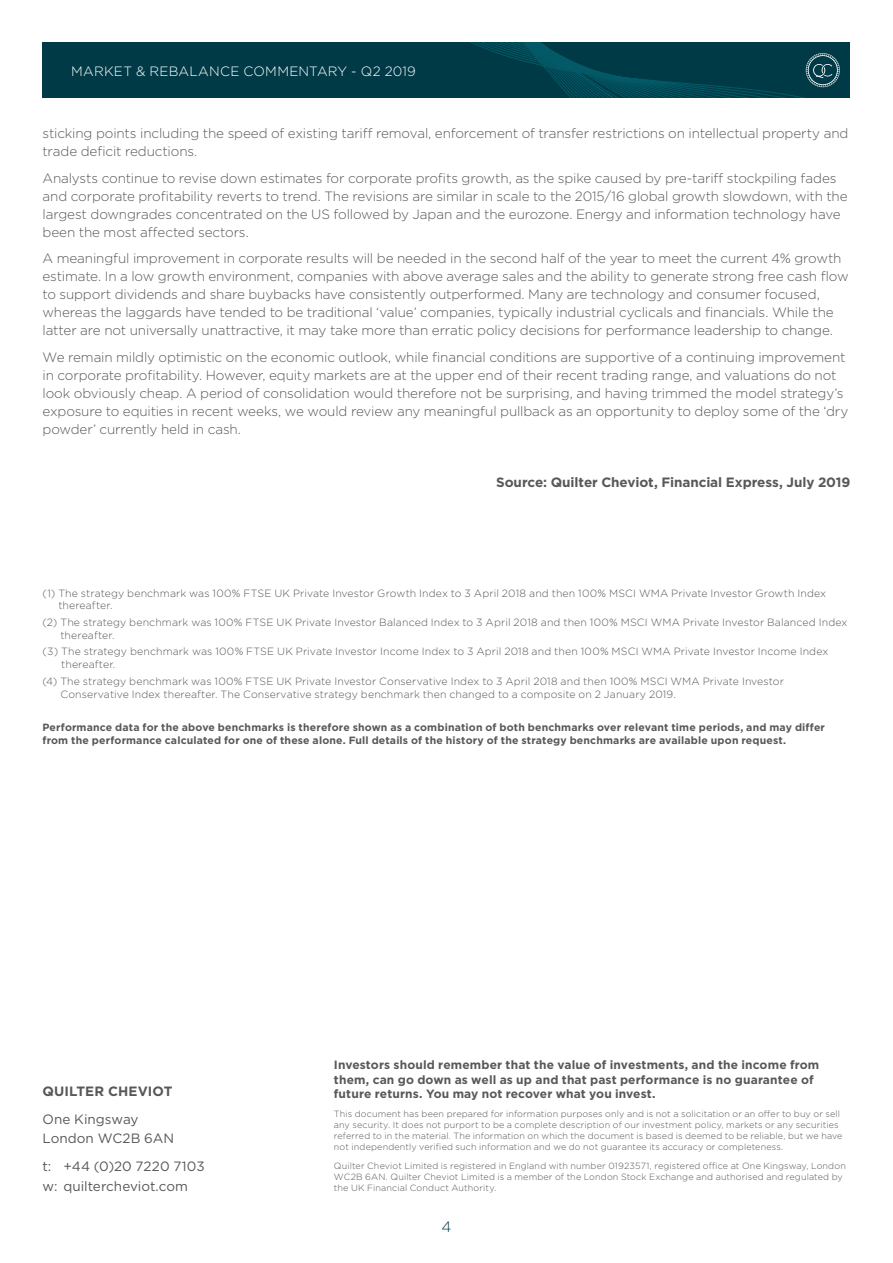
<style>
.page{position:relative;width:893px;height:1263px;background:#fff}
.page>*{position:absolute;margin:0;border:0;box-sizing:border-box;transform-origin:0 0}
.t1{font:300 15px "Gotham";color:#003a47}
.t2{font:300 13.5px/18px "Gotham";letter-spacing:-.01em;color:#57585a}
.t3{font:13.5px/19.5px "Gotham";color:#57585a}
.t4{font:700 13.5px "Gotham";letter-spacing:-.005em;color:#57585a}
.t5{font:300 13.5px "Gotham";letter-spacing:.015em;color:#fff}
.t6{font:700 12px/14.4px "Gotham";letter-spacing:.01em;color:#57585a}
.t7{font:300 10.5px/12.6px "Gotham";letter-spacing:.01em;color:#57585a}
.t8{font:700 10.5px/12.6px "Gotham";letter-spacing:.015em;color:#57585a}
.t9{font:300 9px/10.8px "Gotham";letter-spacing:.015em;color:#57585a}
</style>
<div class="page">
<svg style="left:43px;top:43px;width:807px;height:55px;background:#013d4a"></svg>
<p class="t5" style="left:71px;top:63px;width:346px">MARKET &amp; REBALANCE COMMENTARY - Q2 2019</p>
<p class="t2" style="left:43px;top:124px;width:807px">sticking points including the speed of existing tariff removal, enforcement of transfer restrictions on intellectual property and trade deficit reductions.</p>
<p class="t2" style="left:43px;top:169px;width:807px">Analysts continue to revise down estimates for corporate profits growth, as the spike caused by pre-tariff stockpiling fades and corporate profitability reverts to trend. The revisions are similar in scale to the 2015/16 global growth slowdown, with the largest downgrades concentrated on the US followed by Japan and the eurozone. Energy and information technology have been the most affected sectors.</p>
<p class="t2" style="left:43px;top:249px;width:808px">A meaningful improvement in corporate results will be needed in the second half of the year to meet the current 4% growth estimate. In a low growth environment, companies with above average sales and the ability to generate strong free cash flow to support dividends and share buybacks have consistently outperformed. Many are technology and consumer focused, whereas the laggards have tended to be traditional ‘value’ companies, typically industrial cyclicals and financials. While the latter are not universally unattractive, it may take more than erratic policy decisions for performance leadership to change.</p>
<p class="t2" style="left:43px;top:348px;width:807px">We remain mildly optimistic on the economic outlook, while financial conditions are supportive of a continuing improvement in corporate profitability. However, equity markets are at the upper end of their recent trading range, and valuations do not look obviously cheap. A period of consolidation would therefore not be surprising, and having trimmed the model strategy’s exposure to equities in recent weeks, we would review any meaningful pullback as an opportunity to deploy some of the ‘dry powder’ currently held in cash.</p>
<p class="t4" style="left:496px;top:473px;width:356px">Source: Quilter Cheviot, Financial Express, July 2019</p>
<p class="t7" style="left:58px;top:586px;width:769px;text-indent:-16px">(1) The strategy benchmark was 100% FTSE UK Private Investor Growth Index to 3 April 2018 and then 100% MSCI WMA Private Investor Growth Index thereafter.</p>
<p class="t7" style="left:60px;top:616px;width:789px;text-indent:-18px">(2) The strategy benchmark was 100% FTSE UK Private Investor Balanced Index to 3 April 2018 and then 100% MSCI WMA Private Investor Balanced Index thereafter.</p>
<p class="t7" style="left:61px;top:645px;width:769px;text-indent:-19px">(3) The strategy benchmark was 100% FTSE UK Private Investor Income Index to 3 April 2018 and then 100% MSCI WMA Private Investor Income Index thereafter.</p>
<p class="t7" style="left:60px;top:675px;width:725px;text-indent:-18px">(4) The strategy benchmark was 100% FTSE UK Private Investor Conservative Index to 3 April 2018 and then 100% MSCI WMA Private Investor<br>Conservative Index thereafter. The Conservative strategy benchmark then changed to a composite on 2 January 2019.</p>
<p class="t8" style="left:43px;top:721px;width:784px">Performance data for the above benchmarks is therefore shown as a combination of both benchmarks over relevant time periods, and may differ from the performance calculated for one of these alone. Full details of the history of the strategy benchmarks are available upon request.</p>
<p class="t4" style="left:43px;top:1082px;width:131px">QUILTER CHEVIOT</p>
<p class="t3" style="left:43px;top:1109px;width:133px">One Kingsway<br>London WC2B 6AN</p>
<p class="t3" style="left:43px;top:1156px;width:164px">t: +44 (0)20 7220 7103 w: quiltercheviot.com</p>
<p class="t6" style="left:334px;top:1058px;width:487px">Investors should remember that the value of investments, and the income from them, can go down as well as up and that past performance is no guarantee of future returns. You may not recover what you invest.</p>
<p class="t9" style="left:334px;top:1108px;width:510px">This document has been prepared for information purposes only and is not a solicitation or an offer to buy or sell any security. It does not purport to be a complete description of our investment policy, markets or any securities referred to in the material. The information on which the document is based is deemed to be reliable, but we have not independently verified such information and we do not guarantee its accuracy or completeness.</p>
<p class="t9" style="left:334px;top:1160px;width:513px">Quilter Cheviot Limited is registered in England with number 01923571, registered office at One Kingsway, London<br>WC2B 6AN. Quilter Cheviot Limited is a member of the London Stock Exchange and authorised and regulated by the UK Financial Conduct Authority.</p>
<p class="t1" style="left:441px;top:1218px;width:11px">4</p>
</div>
